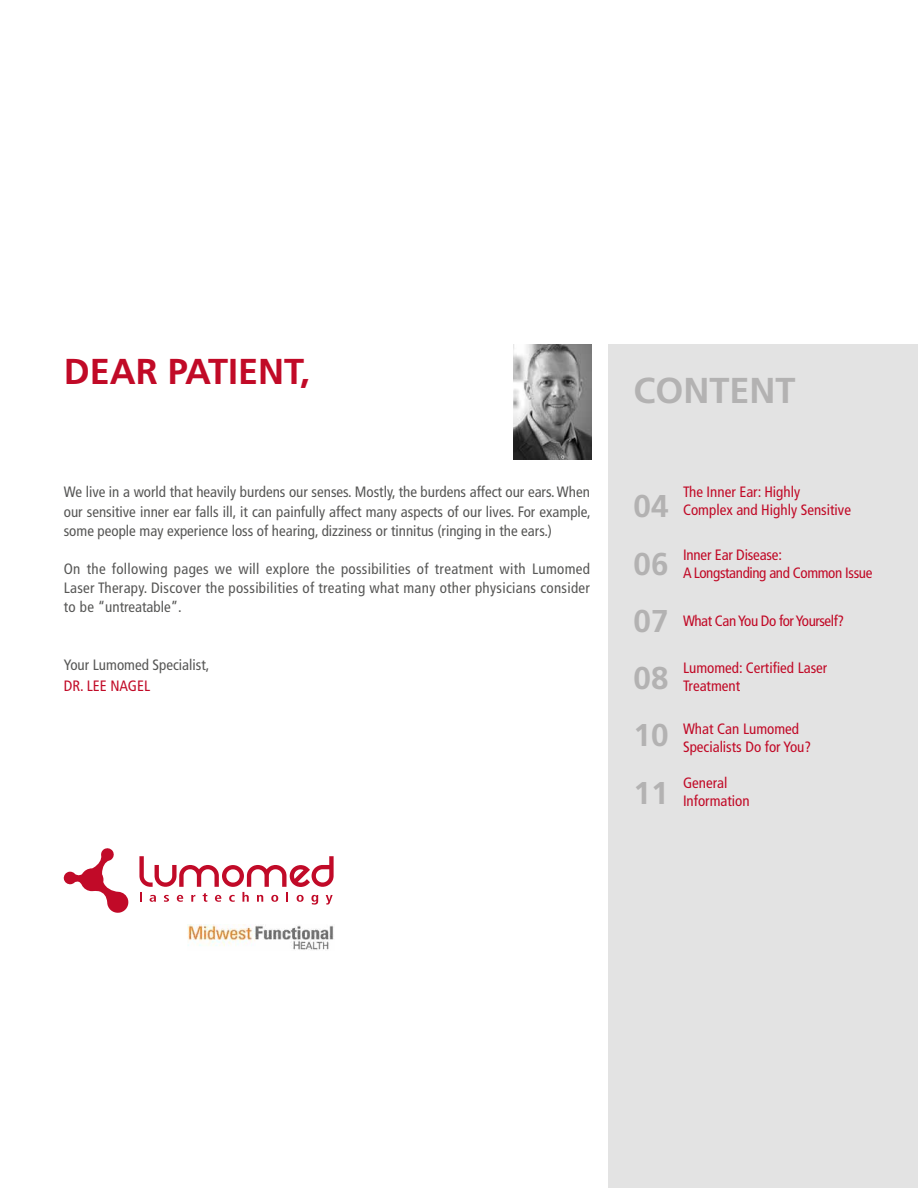
<style>
.page{position:relative;width:918px;height:1188px;background:#fff}
.page>*{position:absolute;margin:0;border:0;box-sizing:border-box;transform-origin:0 0}
.t1{font:700 36px "Frutiger";color:#c10a27}
.t2{font:700 36px "Frutiger";color:#b3b2b2}
.t3{font:700 31.5px/57.2px "Frutiger";color:#b3b2b2;text-align:justify}
.t4{font:condensed 15px/19.2px "Frutiger";color:#575756;text-align:justify}
.t5{font:condensed 15px/18px "Frutiger";color:#c10a27}
.t6{font:condensed 15px/18px "Frutiger";letter-spacing:-.025em;color:#c10a27}
.t7{font:condensed 15px "Frutiger";letter-spacing:-.03em;color:#c10a27}
</style>
<div class="page">
<div style="left:608px;top:344px;width:310px;height:844px;background:#e3e3e3"></div>
<svg style="left:64px;top:848px;width:65px;height:65px"></svg>
<svg style="left:139px;top:856px;width:195px;height:49px"></svg>
<img style="left:513px;top:344px;width:78px;height:115px">
<img style="left:188px;top:924px;width:146px;height:26px">
<h1 class="t1" style="left:64px;top:350px;width:248px">DEAR PATIENT,</h1>
<p class="t4" style="left:64px;top:483px;width:528px">We live in a world that heavily burdens our senses. Mostly, the burdens affect our ears. When our sensitive inner ear falls ill, it can painfully affect many aspects of our lives. For example, some people may experience loss of hearing, dizziness or tinnitus (ringing in the ears.)</p>
<p class="t4" style="left:64px;top:559px;width:528px">On the following pages we will explore the possibilities of treatment with Lumomed Laser Therapy. Discover the possibilities of treating what many other physicians consider to be “untreatable”.</p>
<p class="t4" style="left:64px;top:655px;width:147px">Your Lumomed Specialist,</p>
<p class="t5" style="left:64px;top:677px;width:88px">DR. LEE NAGEL</p>
<h1 class="t2" style="left:634px;top:369px;width:164px">CONTENT</h1>
<h2 class="t3" style="left:634px;top:478px;width:37px">04<br>06<br>07<br>08<br>10<br>11</h2>
<p class="t5" style="left:683px;top:483px;width:169px">The Inner Ear: Highly<br>Complex and Highly Sensitive</p>
<p class="t6" style="left:683px;top:546px;width:191px">Inner Ear Disease:<br>A Longstanding and Common Issue</p>
<p class="t7" style="left:683px;top:612px;width:163px">What Can You Do for Yourself?</p>
<p class="t5" style="left:683px;top:659px;width:146px">Lumomed: Certified Laser<br>Treatment</p>
<p class="t5" style="left:683px;top:720px;width:130px">What Can Lumomed<br>Specialists Do for You?</p>
<p class="t5" style="left:683px;top:774px;width:68px">General<br>Information</p>
</div>
